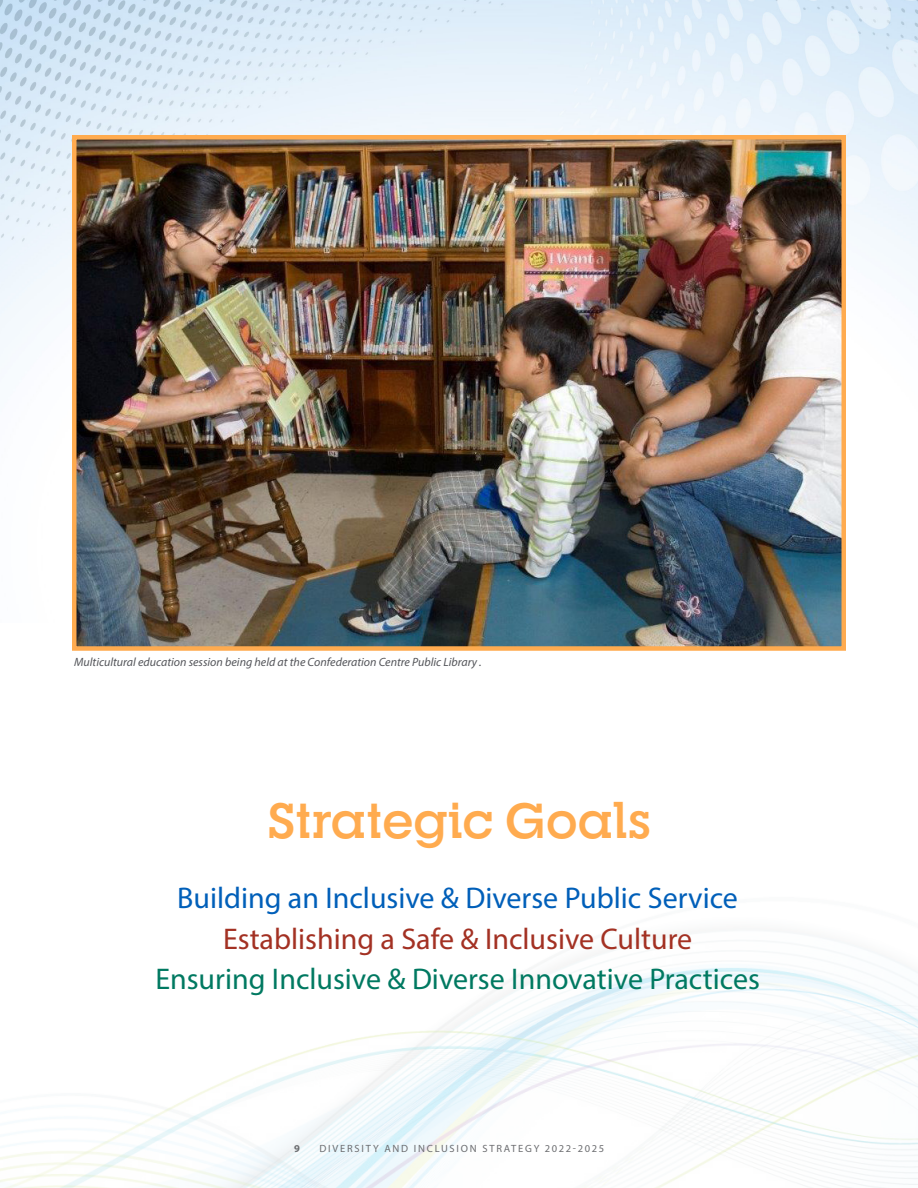
<style>
.page{position:relative;width:918px;height:1188px;background:#fff}
.page>*{position:absolute;margin:0;border:0;box-sizing:border-box;transform-origin:0 0}
.t1{font:700 48.3px "RNS Camelia";color:#ffab4f}
.t2{font:30px "Myriad Pro";color:#007961}
.t3{font:30px "Myriad Pro";color:#005fb9}
.t4{font:30px "Myriad Pro";color:#a33123}
.t5{font:italic 12px "Myriad Pro";color:#54555a}
.t6{font:10.5px "Myriad Pro";letter-spacing:.17em;color:#6c6d70}
.t7{font:700 10.5px "Myriad Pro";color:#6c6d70}
</style>
<div class="page">
<img style="left:0;top:946px;width:918px;height:242px">
<img style="left:0;top:0;width:918px;height:357px">
<img style="left:77px;top:140px;width:764px;height:506px">
<div style="left:72px;top:135px;width:774px;height:516px;border:4px solid #ffab4f"></div>
<p class="t5" style="left:74px;top:655px;width:409px">Multicultural education session being held at the Confederation Centre Public Library .</p>
<h2 class="t1" style="left:267px;top:791px;width:386px">Strategic Goals</h2>
<p class="t3" style="left:177px;top:880px;width:562px">Building an Inclusive &amp; Diverse Public Service</p>
<p class="t4" style="left:223px;top:920px;width:471px">Establishing a Safe &amp; Inclusive Culture</p>
<p class="t2" style="left:155px;top:961px;width:606px">Ensuring Inclusive &amp; Diverse Innovative Practices</p>
<p class="t7" style="left:294px;top:1142px;width:7px">9</p>
<p class="t6" style="left:319px;top:1142px;width:286px">DIVERSITY AND INCLUSION STRATEGY 2022-2025</p>
</div>
